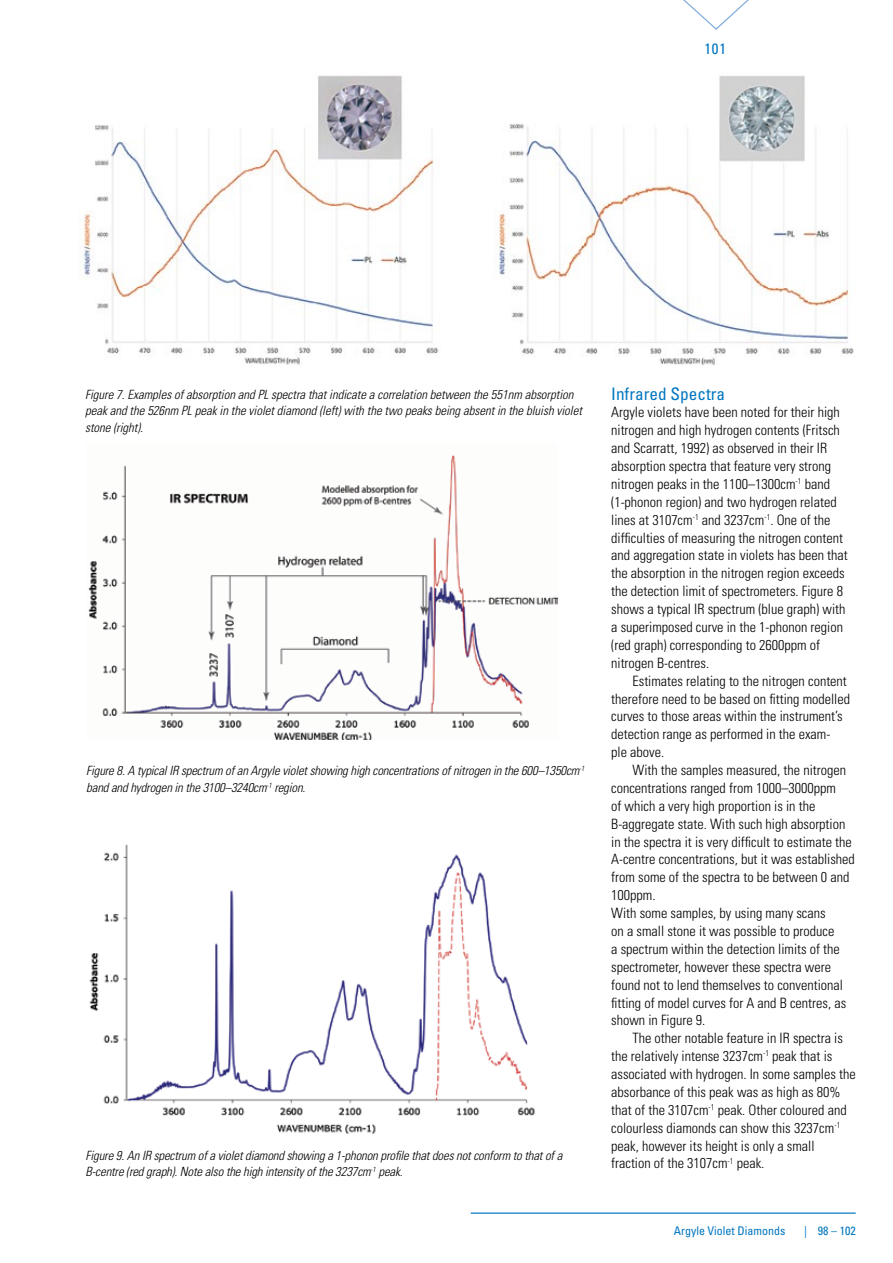
<style>
.page{position:relative;width:893px;height:1263px;background:#fff}
.page>*{position:absolute;margin:0;border:0;box-sizing:border-box;transform-origin:0 0}
.Sub_Head_01{font:condensed 17.25px "Univers";color:#0076c0}
.t1{font:condensed 15px "Univers";color:#0076c0}
.Body_Text{font:300 condensed 14.25px/17.9px "Univers";color:#000}
.Caption_01{font:italic 300 condensed 12.75px/16.5px "Univers";letter-spacing:-.01em;color:#000}
.Recto_Baseline{font:condensed 12px "Univers";color:#0076c0}
</style>
<div class="page">
<svg style="left:683px;top:0;width:66px;height:30px"></svg>
<hr style="left:471px;top:1212px;width:385px;height:2px;background:#0076c0">
<img style="left:80px;top:75px;width:774px;height:291px">
<img style="left:88px;top:455px;width:469px;height:285px">
<img style="left:89px;top:844px;width:446px;height:291px">
<p class="t1" style="left:704px;top:39px;width:23px">101</p>
<p class="Caption_01" style="left:85px;top:386px;width:498px">Figure 7. Examples of absorption and PL spectra that indicate a correlation between the 551nm absorption peak and the 526nm PL peak in the violet diamond (left) with the two peaks being absent in the bluish violet stone (right).</p>
<p class="Caption_01" style="left:86px;top:763px;width:500px">Figure 8. A typical IR spectrum of an Argyle violet showing high concentrations of nitrogen in the 600–1350cm<sup>-1 </sup>band and hydrogen in the 3100–3240cm<sup>-1</sup> region.</p>
<p class="Caption_01" style="left:86px;top:1147px;width:478px">Figure 9. An IR spectrum of a violet diamond showing a 1-phonon profile that does not conform to that of a<br>B-centre (red graph). Note also the high intensity of the 3237cm<sup>-1</sup> peak.</p>
<p class="Sub_Head_01" style="left:611px;top:382px;width:116px">Infrared Spectra</p>
<p class="Body_Text" style="left:611px;top:403px;width:238px">Argyle violets have been noted for their high nitrogen and high hydrogen contents (Fritsch and Scarratt, 1992) as observed in their IR absorption spectra that feature very strong nitrogen peaks in the 1100–1300cm<sup>-1</sup> band (1-phonon region) and two hydrogen related lines at 3107cm<sup>-1</sup> and 3237cm<sup>-1</sup>. One of the difficulties of measuring the nitrogen content and aggregation state in violets has been that the absorption in the nitrogen region exceeds the detection limit of spectrometers. Figure 8 shows a typical IR spectrum (blue graph) with a superimposed curve in the 1-phonon region (red graph) corresponding to 2600ppm of nitrogen B-centres.</p>
<p class="Body_Text" style="left:611px;top:672px;width:240px;text-indent:21px">Estimates relating to the nitrogen content therefore need to be based on fitting modelled curves to those areas within the instrument’s detection range as performed in the exam-<br>ple above.</p>
<p class="Body_Text" style="left:611px;top:761px;width:245px;text-indent:21px">With the samples measured, the nitrogen concentrations ranged from 1000–3000ppm<br>of which a very high proportion is in the B-aggregate state. With such high absorption in the spectra it is very difficult to estimate the A-centre concentrations, but it was established from some of the spectra to be between 0 and 100ppm.</p>
<p class="Body_Text" style="left:611px;top:904px;width:237px">With some samples, by using many scans<br>on a small stone it was possible to produce<br>a spectrum within the detection limits of the spectrometer, however these spectra were found not to lend themselves to conventional fitting of model curves for A and B centres, as shown in Figure 9.</p>
<p class="Body_Text" style="left:611px;top:1029px;width:246px;text-indent:21px">The other notable feature in IR spectra is the relatively intense 3237cm<sup>-1</sup> peak that is associated with hydrogen. In some samples the absorbance of this peak was as high as 80% that of the 3107cm<sup>-1</sup> peak. Other coloured and colourless diamonds can show this 3237cm<sup>-1 </sup>peak, however its height is only a small fraction of the 3107cm<sup>-1</sup> peak.</p>
<p class="Recto_Baseline" style="left:674px;top:1223px;width:113px">Argyle Violet Diamonds</p>
<p class="Recto_Baseline" style="left:804px;top:1223px;width:53px">| 98 – 102</p>
</div>
